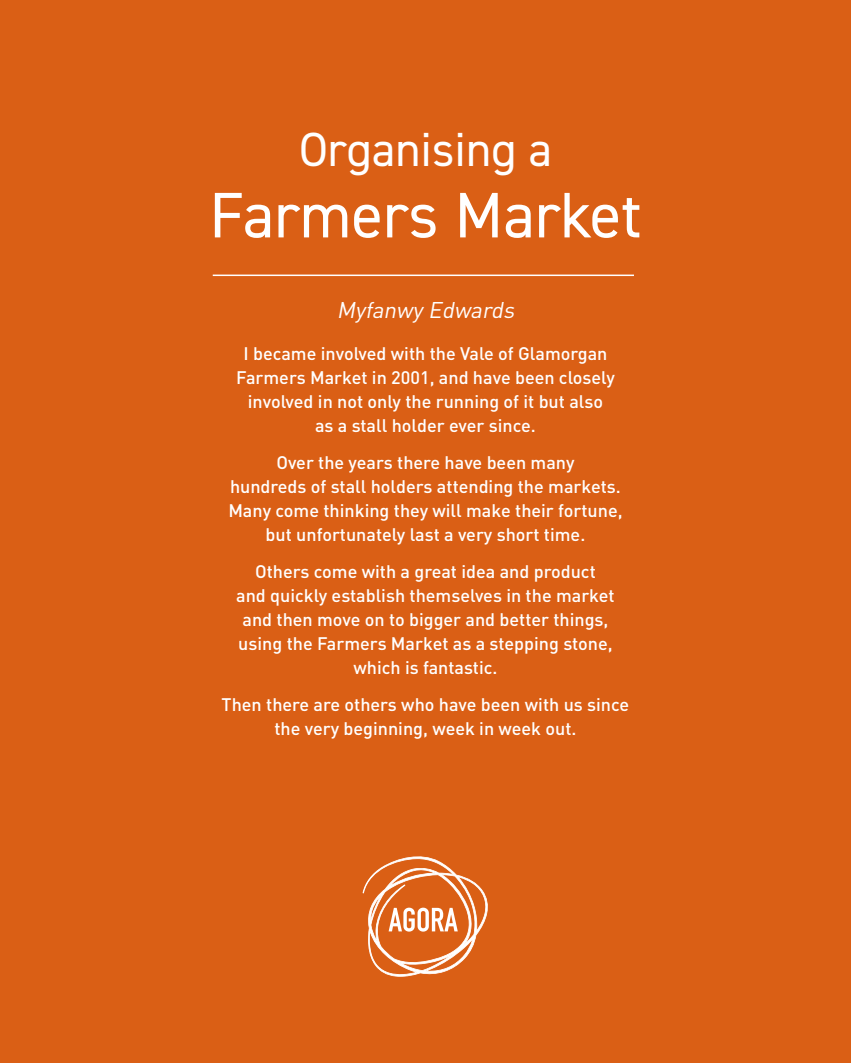
<style>
.page{position:relative;width:851px;height:1063px;background:#fff}
.page>*{position:absolute;margin:0;border:0;box-sizing:border-box;transform-origin:0 0}
.t1{font:64.5px "DIN2014";color:#fff}
.t2{font:48px "DIN2014";color:#fff}
.t3{font:italic 22.5px "DIN";color:#fff}
.t4{font:500 18px/24px "DIN";color:#fff;text-align:center}
</style>
<div class="page">
<div style="left:0;top:0;width:850px;height:1063px;background:#da5f15"></div>
<hr style="left:213px;top:275px;width:421px;height:1px;background:#fff">
<svg style="left:362px;top:856px;width:126px;height:121px"></svg>
<h2 class="t2" style="left:299px;top:120px;width:254px">Organising a</h2>
<h1 class="t1" style="left:209px;top:175px;width:433px">Farmers Market</h1>
<p class="t3" style="left:336px;top:296px;width:184px">Myfanwy Edwards</p>
<p class="t4" style="left:236px;top:341px;width:380px">I became involved with the Vale of Glamorgan Farmers Market in 2001, and have been closely involved in not only the running of it but also<br>as a stall holder ever since.</p>
<p class="t4" style="left:228px;top:450px;width:396px">Over the years there have been many<br>hundreds of stall holders attending the markets.<br>Many come thinking they will make their fortune, but unfortunately last a very short time.</p>
<p class="t4" style="left:236px;top:559px;width:380px">Others come with a great idea and product<br>and quickly establish themselves in the market and then move on to bigger and better things, using the Farmers Market as a stepping stone, which is fantastic.</p>
<p class="t4" style="left:221px;top:692px;width:409px">Then there are others who have been with us since the very beginning, week in week out.</p>
</div>
